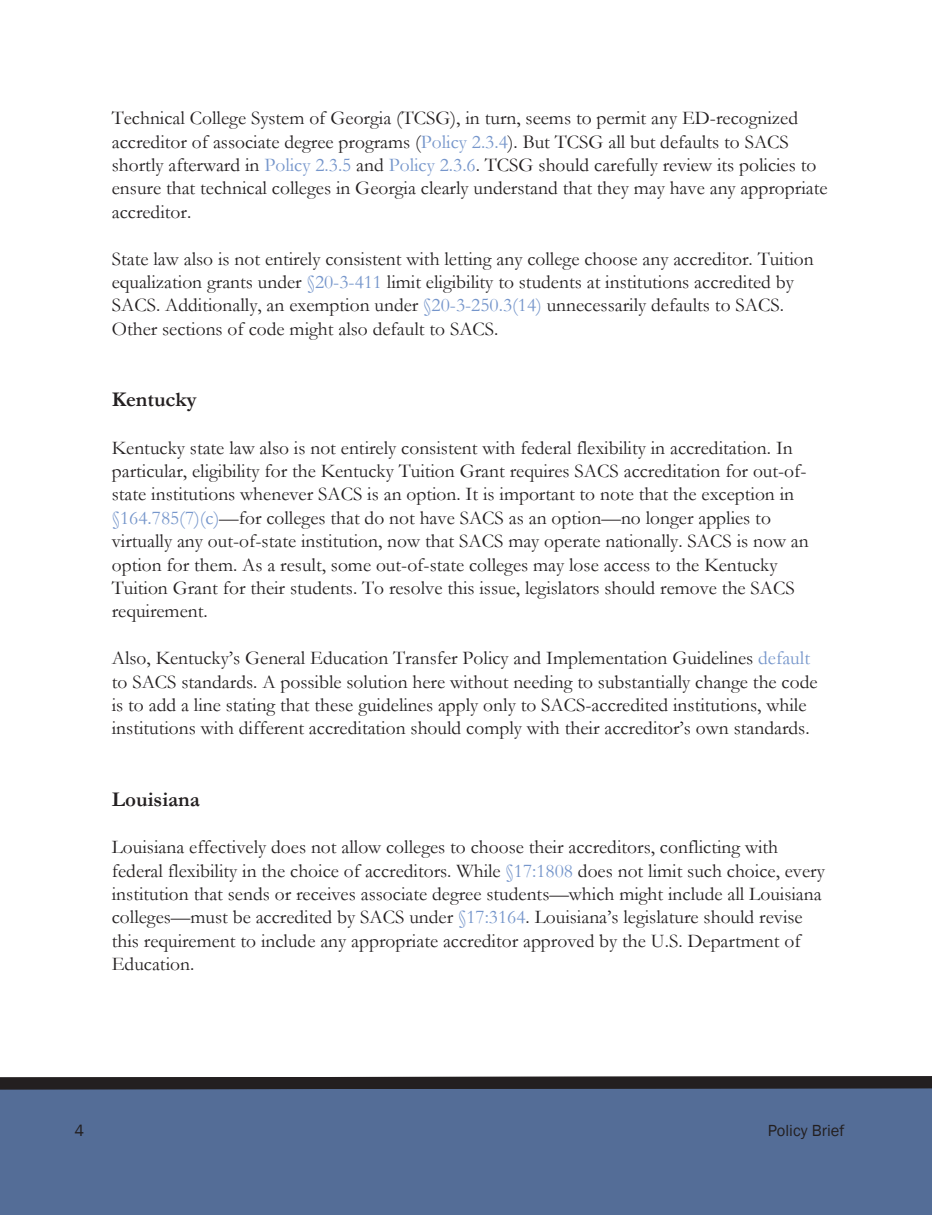
<style>
.page{position:relative;width:932px;height:1215px;background:#fff}
.page>*{position:absolute;margin:0;border:0;box-sizing:border-box;transform-origin:0 0}
.t1{font:700 21px "Garamond";color:#231f20}
.t2{font:19.5px/23.4px "Garamond";color:#231f20}
.t3{font:16.5px "Franklin Gothic";color:#231f20}
.s1{color:#7696cb}
</style>
<div class="page">
<svg style="left:0;top:1076px;width:932px;height:139px;background:#50668c"></svg>
<p class="t2" style="left:112px;top:106px;width:717px">Technical College System of Georgia (TCSG), in turn, seems to permit any ED-recognized accreditor of associate degree programs (<span class="s1">Policy 2.3.4</span>). But TCSG all but defaults to SACS shortly afterward in <span class="s1">Policy 2.3.5</span> and <span class="s1">Policy 2.3.6</span>. TCSG should carefully review its policies to ensure that technical colleges in Georgia clearly understand that they may have any appropriate accreditor.</p>
<p class="t2" style="left:112px;top:247px;width:703px">State law also is not entirely consistent with letting any college choose any accreditor. Tuition equalization grants under <span class="s1">§20-3-411</span> limit eligibility to students at institutions accredited by SACS. Additionally, an exemption under <span class="s1">§20-3-250.3(14)</span> unnecessarily defaults to SACS.<br>Other sections of code might also default to SACS.</p>
<p class="t1" style="left:112px;top:387px;width:86px">Kentucky</p>
<p class="t2" style="left:112px;top:436px;width:698px">Kentucky state law also is not entirely consistent with federal flexibility in accreditation. In particular, eligibility for the Kentucky Tuition Grant requires SACS accreditation for out-of&shy;state institutions whenever SACS is an option. It is important to note that the exception in <span class="s1">§164.785(7)(c)</span>—for colleges that do not have SACS as an option—no longer applies to virtually any out-of-state institution, now that SACS may operate nationally. SACS is now an option for them. As a result, some out-of-state colleges may lose access to the Kentucky Tuition Grant for their students. To resolve this issue, legislators should remove the SACS requirement.</p>
<p class="t2" style="left:112px;top:646px;width:707px">Also, Kentucky’s General Education Transfer Policy and Implementation Guidelines <span class="s1">default </span>to SACS standards. A possible solution here without needing to substantially change the code is to add a line stating that these guidelines apply only to SACS-accredited institutions, while institutions with different accreditation should comply with their accreditor’s own standards.</p>
<p class="t1" style="left:112px;top:786px;width:90px">Louisiana</p>
<p class="t2" style="left:112px;top:835px;width:714px">Louisiana effectively does not allow colleges to choose their accreditors, conflicting with federal flexibility in the choice of accreditors. While <span class="s1">§17:1808</span> does not limit such choice, every institution that sends or receives associate degree students—which might include all Louisiana colleges—must be accredited by SACS under <span class="s1">§17:3164</span>. Louisiana’s legislature should revise this requirement to include any appropriate accreditor approved by the U.S. Department of Education.</p>
<p class="t3" style="left:75px;top:1120px;width:11px">4</p>
<p class="t3" style="left:767px;top:1120px;width:78px">Policy Brief</p>
</div>
